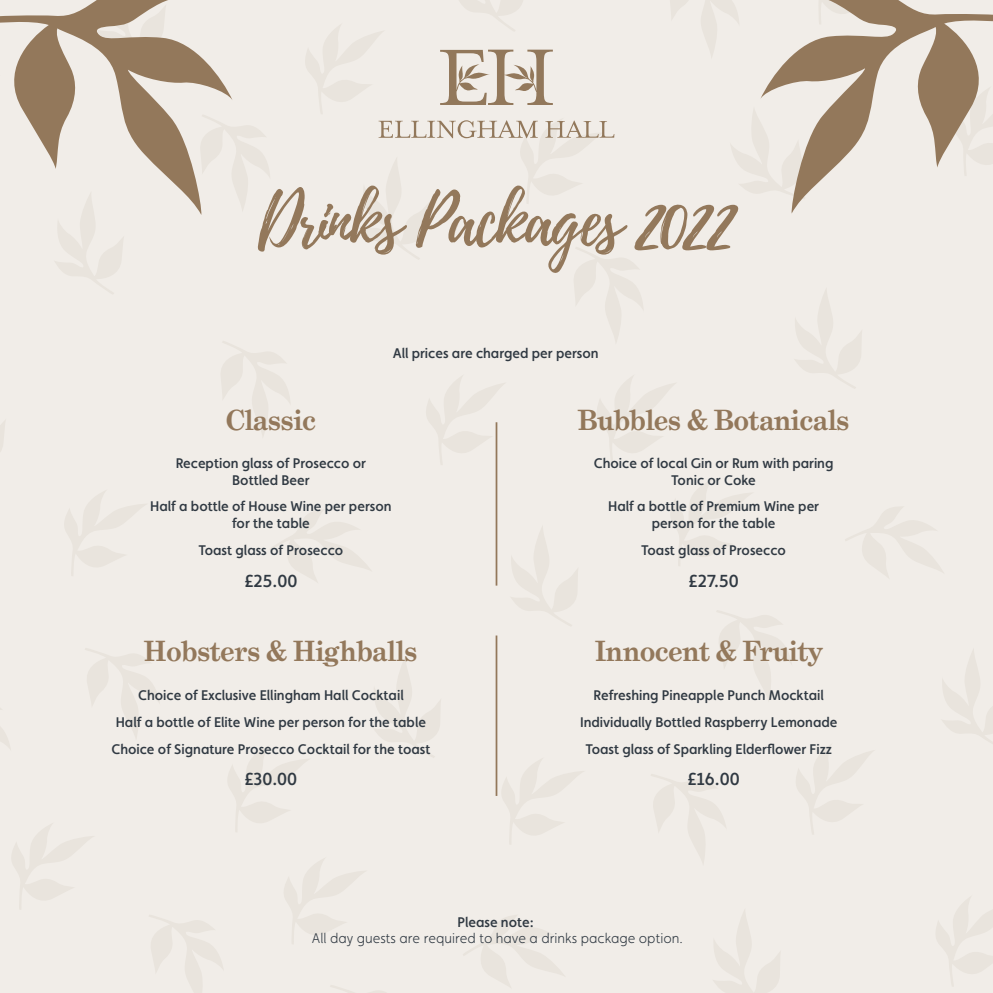
<style>
.page{position:relative;width:993px;height:993px;background:#fff}
.page>*{position:absolute;margin:0;border:0;box-sizing:border-box;transform-origin:0 0}
.t1{font:70px "Playlist Script";letter-spacing:-.04em;color:#93785b}
.t2{font:700 28px "Grad";color:#93785b}
.t3{font:500 17.5px "Faricy New";color:#303942}
.t4{font:500 14px/16.8px "Faricy New";color:#303942;text-align:center}
.t5{font:300 14px "Faricy New";color:#303942}
</style>
<div class="page">
<div style="left:0;top:0;width:992px;height:992px;background:#f1ede8"></div>
<svg style="left:793px;top:287px;width:69px;height:102px"></svg>
<svg style="left:940px;top:647px;width:52px;height:102px"></svg>
<svg style="left:712px;top:907px;width:68px;height:85px"></svg>
<svg style="left:509px;top:524px;width:69px;height:102px"></svg>
<svg style="left:372px;top:656px;width:69px;height:101px"></svg>
<svg style="left:729px;top:106px;width:31px;height:93px"></svg>
<svg style="left:54px;top:215px;width:70px;height:79px"></svg>
<svg style="left:0;top:374px;width:6px;height:103px"></svg>
<svg style="left:61px;top:489px;width:87px;height:87px"></svg>
<svg style="left:423px;top:374px;width:83px;height:91px"></svg>
<svg style="left:593px;top:374px;width:84px;height:91px"></svg>
<svg style="left:667px;top:478px;width:87px;height:88px"></svg>
<svg style="left:498px;top:757px;width:87px;height:87px"></svg>
<svg style="left:224px;top:744px;width:87px;height:88px"></svg>
<svg style="left:8px;top:822px;width:87px;height:87px"></svg>
<svg style="left:280px;top:856px;width:87px;height:88px"></svg>
<svg style="left:792px;top:742px;width:83px;height:92px"></svg>
<svg style="left:932px;top:894px;width:60px;height:92px"></svg>
<svg style="left:232px;top:114px;width:38px;height:98px"></svg>
<svg style="left:219px;top:340px;width:71px;height:98px"></svg>
<svg style="left:844px;top:506px;width:100px;height:73px"></svg>
<svg style="left:650px;top:773px;width:76px;height:92px"></svg>
<svg style="left:715px;top:609px;width:77px;height:93px"></svg>
<svg style="left:269px;top:509px;width:103px;height:74px"></svg>
<svg style="left:462px;top:914px;width:103px;height:74px"></svg>
<svg style="left:329px;top:984px;width:76px;height:8px"></svg>
<svg style="left:148px;top:914px;width:76px;height:78px"></svg>
<svg style="left:0;top:694px;width:11px;height:93px"></svg>
<svg style="left:84px;top:647px;width:76px;height:93px"></svg>
<svg style="left:668px;top:0;width:71px;height:59px"></svg>
<svg style="left:0;top:0;width:232px;height:215px;fill:#f1ede8"></svg>
<svg style="left:760px;top:0;width:232px;height:213px;fill:#f1ede8"></svg>
<svg style="left:302px;top:0;width:341px;height:344px"></svg>
<hr style="left:495px;top:422px;width:2px;height:163px;background:#93785b">
<hr style="left:495px;top:635px;width:2px;height:160px;background:#93785b">
<h1 class="t1" style="left:258px;top:171px;width:478px">Drinks Packages 2022</h1>
<p class="t4" style="left:392px;top:344px;width:207px">All prices are charged per person</p>
<h2 class="t2" style="left:226px;top:402px;width:91px">Classic</h2>
<h2 class="t2" style="left:577px;top:402px;width:273px">Bubbles &amp; Botanicals</h2>
<p class="t4" style="left:593px;top:454px;width:241px">Choice of local Gin or Rum with paring<br>Tonic or Coke</p>
<p class="t4" style="left:608px;top:497px;width:212px">Half a bottle of Premium Wine per person for the table</p>
<p class="t4" style="left:641px;top:541px;width:146px">Toast glass of Prosecco</p>
<p class="t4" style="left:176px;top:454px;width:192px">Reception glass of Prosecco or<br>Bottled Beer</p>
<p class="t4" style="left:150px;top:497px;width:242px">Half a bottle of House Wine per person for the table</p>
<p class="t4" style="left:198px;top:541px;width:146px">Toast glass of Prosecco</p>
<p class="t3" style="left:244px;top:570px;width:54px">£25.00</p>
<p class="t3" style="left:688px;top:570px;width:52px">£27.50</p>
<h2 class="t2" style="left:144px;top:633px;width:275px">Hobsters &amp; Highballs</h2>
<h2 class="t2" style="left:595px;top:633px;width:229px">Innocent &amp; Fruity</h2>
<p class="t4" style="left:111px;top:681px;width:320px;line-height:26.8px">Choice of Exclusive Ellingham Hall Cocktail<br>Half a bottle of Elite Wine per person for the table<br>Choice of Signature Prosecco Cocktail for the toast</p>
<p class="t4" style="left:580px;top:681px;width:259px;line-height:26.8px">Refreshing Pineapple Punch Mocktail<br>Individually Bottled Raspberry Lemonade<br>Toast glass of Sparkling Elderflower Fizz</p>
<p class="t3" style="left:244px;top:768px;width:54px">£30.00</p>
<p class="t3" style="left:687px;top:768px;width:54px">£16.00</p>
<p class="t4" style="left:457px;top:912px;width:78px">Please note:</p>
<p class="t5" style="left:312px;top:930px;width:372px">All day guests are required to have a drinks package option.</p>
</div>
